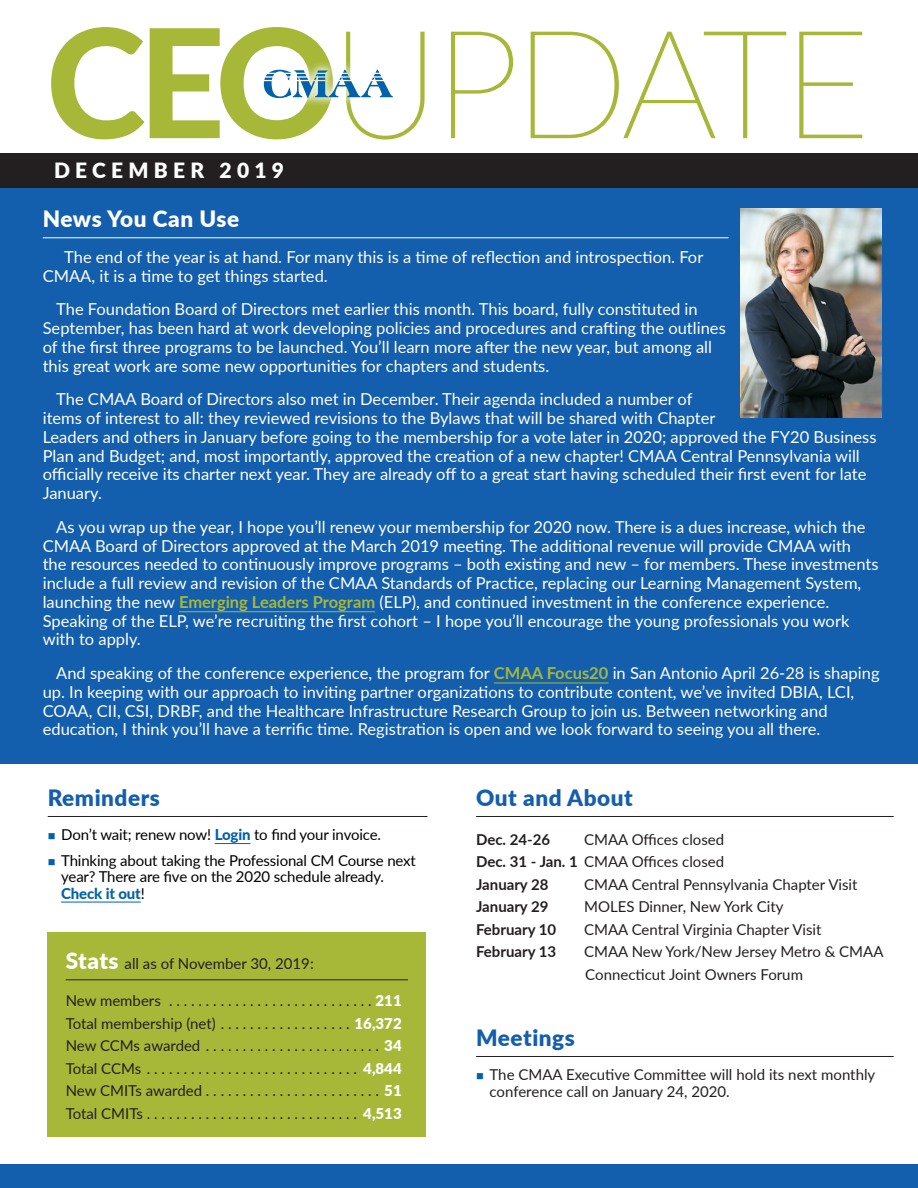
<style>
.page{position:relative;width:918px;height:1188px;background:#fff}
.page>*{position:absolute;margin:0;border:0;box-sizing:border-box;transform-origin:0 0}
.t1{font:100 151.5px "Lato";letter-spacing:-.04em;color:#a7b839}
.B_Subhd{font:900 22.5px "Lato";letter-spacing:.025em;color:#135ead}
.B_Subhd-2{font:900 22.5px "Lato";letter-spacing:.02em;color:#fff}
.t2{font:900 21px "Lato";letter-spacing:.25em;color:#fff}
.t3{font:16.5px/18.8px "Lato";color:#fff}
.B_Subhd-3{font:15px/22.5px "Lato";color:#231f20}
.List_Paragraph{font:15px/16.5px "Lato";letter-spacing:-.01em;color:#000}
.t4{font:700 15px "Lato";color:#231f20}
.t5{font:900 15px "Lato";color:#fff}
.s1{font-weight:800}
.s2{font-weight:700;color:#a7b839}
.s3{color:#0161aa}
.s4{font-weight:800;color:#0161aa}
.s5{font-weight:900;font-size:22.5px;color:#fff}
.s6{font-weight:700}
</style>
<div class="page">
<div style="left:0;top:154px;width:918px;height:610px;background:#135ead"></div>
<div style="left:0;top:1165px;width:918px;height:23px;background:#135ead"></div>
<div style="left:0;top:153px;width:918px;height:34px;background:#231f20"></div>
<svg style="left:264px;top:70px;width:129px;height:28px"></svg>
<hr style="left:43px;top:237px;width:686px;height:1px;background:#fff">
<hr style="left:179px;top:611px;width:196px;height:1px;background:#a7b839">
<hr style="left:494px;top:683px;width:114px;height:1px;background:#a7b839">
<hr style="left:48px;top:816px;width:379px;height:1px;background:#231f20">
<hr style="left:215px;top:843px;width:35px;height:1px;background:#0161aa">
<hr style="left:61px;top:902px;width:80px;height:1px;background:#0161aa">
<div style="left:48px;top:932px;width:378px;height:205px;background:#a7b839"></div>
<hr style="left:66px;top:979px;width:342px;height:1px;background:#231f20">
<img style="left:741px;top:209px;width:141px;height:208px">
<hr style="left:476px;top:816px;width:418px;height:1px;background:#231f20">
<hr style="left:476px;top:1056px;width:418px;height:1px;background:#231f20">
<p class="t1" style="left:46px;top:-20px;width:826px"><span class="s1">CEO</span>UPDATE</p>
<p class="t2" style="left:54px;top:154px;width:232px">DECEMBER 2019</p>
<p class="B_Subhd-2" style="left:43px;top:202px;width:198px">News You Can Use</p>
<p class="t3" style="left:43px;top:247px;width:662px;text-indent:21px">The end of the year is at hand. For many this is a time of reflection and introspection. For<br>CMAA, it is a time to get things started.</p>
<p class="t3" style="left:43px;top:299px;width:685px;text-indent:14px">The Foundation Board of Directors met earlier this month. This board, fully constituted in September, has been hard at work developing policies and procedures and crafting the outlines of the first three programs to be launched. You’ll learn more after the new year, but among all this great work are some new opportunities for chapters and students.</p>
<p class="t3" style="left:43px;top:389px;width:835px;text-indent:14px">The CMAA Board of Directors also met in December. Their agenda included a number of<br>items of interest to all: they reviewed revisions to the Bylaws that will be shared with Chapter<br>Leaders and others in January before going to the membership for a vote later in 2020; approved the FY20 Business Plan and Budget; and, most importantly, approved the creation of a new chapter! CMAA Central Pennsylvania will officially receive its charter next year. They are already off to a great start having scheduled their first event for late January.</p>
<p class="t3" style="left:43px;top:517px;width:837px;text-indent:14px">As you wrap up the year, I hope you’ll renew your membership for 2020 now. There is a dues increase, which the CMAA Board of Directors approved at the March 2019 meeting. The additional revenue will provide CMAA with the resources needed to continuously improve programs – both existing and new – for members. These investments include a full review and revision of the CMAA Standards of Practice, replacing our Learning Management System, launching the new <span class="s2">Emerging Leaders Program</span> (ELP), and continued investment in the conference experience.<br>Speaking of the ELP, we’re recruiting the first cohort – I hope you’ll encourage the young professionals you work with to apply.</p>
<p class="t3" style="left:43px;top:663px;width:838px;text-indent:14px">And speaking of the conference experience, the program for <span class="s2">CMAA Focus20</span> in San Antonio April 26-28 is shaping up. In keeping with our approach to inviting partner organizations to contribute content, we’ve invited DBIA, LCI, COAA, CII, CSI, DRBF, and the Healthcare Infrastructure Research Group to join us. Between networking and education, I think you’ll have a terrific time. Registration is open and we look forward to seeing you all there.</p>
<p class="B_Subhd" style="left:48px;top:780px;width:114px">Reminders</p>
<p class="List_Paragraph" style="left:48px;top:826px;width:335px"><span class="s3">■</span> Don’t wait; renew now! <span class="s4">Login</span> to find your invoice.</p>
<p class="List_Paragraph" style="left:61px;top:851px;width:356px;text-indent:-14px"><span class="s3">■</span> Thinking about taking the Professional CM Course next year? There are five on the 2020 schedule already.<br><span class="s4">Check it out</span>!</p>
<p class="B_Subhd-3" style="left:66px;top:952px;width:250px"><span class="s5">Stats</span> all as of November 30, 2019:</p>
<p class="B_Subhd-3" style="left:66px;top:989px;width:105px">New members .............................</p>
<p class="t5" style="left:376px;top:990px;width:28px">211</p>
<p class="B_Subhd-3" style="left:66px;top:1012px;width:159px">Total membership (net) ...................</p>
<p class="t5" style="left:355px;top:1012px;width:49px">16,372</p>
<p class="B_Subhd-3" style="left:66px;top:1034px;width:144px">New CCMs awarded .........................</p>
<p class="t5" style="left:384px;top:1035px;width:19px">34</p>
<p class="B_Subhd-3" style="left:66px;top:1057px;width:85px">Total CCMs ..............................</p>
<p class="t5" style="left:363px;top:1057px;width:40px">4,844</p>
<p class="B_Subhd-3" style="left:66px;top:1079px;width:141px">New CMITs awarded.........................</p>
<p class="t5" style="left:384px;top:1080px;width:19px">51</p>
<p class="B_Subhd-3" style="left:66px;top:1102px;width:82px">Total CMITs..............................</p>
<p class="t5" style="left:363px;top:1102px;width:40px">4,513</p>
<p class="B_Subhd" style="left:476px;top:780px;width:158px">Out and About</p>
<p class="t4" style="left:476px;top:828px;width:76px">Dec. 24-26</p>
<p class="B_Subhd-3" style="left:584px;top:827px;width:142px">CMAA Offices closed</p>
<p class="B_Subhd-3" style="left:476px;top:850px;width:250px"><span class="s6">Dec. 31 - Jan. 1</span> CMAA Offices closed</p>
<p class="t4" style="left:476px;top:873px;width:74px">January 28</p>
<p class="B_Subhd-3" style="left:584px;top:872px;width:275px">CMAA Central Pennsylvania Chapter Visit</p>
<p class="t4" style="left:476px;top:896px;width:74px">January 29</p>
<p class="B_Subhd-3" style="left:584px;top:895px;width:201px">MOLES Dinner, New York City</p>
<p class="t4" style="left:476px;top:918px;width:82px">February 10</p>
<p class="B_Subhd-3" style="left:584px;top:917px;width:239px">CMAA Central Virginia Chapter Visit</p>
<p class="t4" style="left:476px;top:941px;width:82px">February 13</p>
<p class="B_Subhd-3" style="left:584px;top:940px;width:301px">CMAA New York/New Jersey Metro &amp; CMAA<br>Connecticut Joint Owners Forum</p>
<p class="B_Subhd" style="left:476px;top:1020px;width:100px">Meetings</p>
<p class="B_Subhd-3" style="left:490px;top:1066px;width:387px;line-height:16.5px;text-indent:-14px"><span class="s3">■</span> The CMAA Executive Committee will hold its next monthly conference call on January 24, 2020.</p>
</div>
